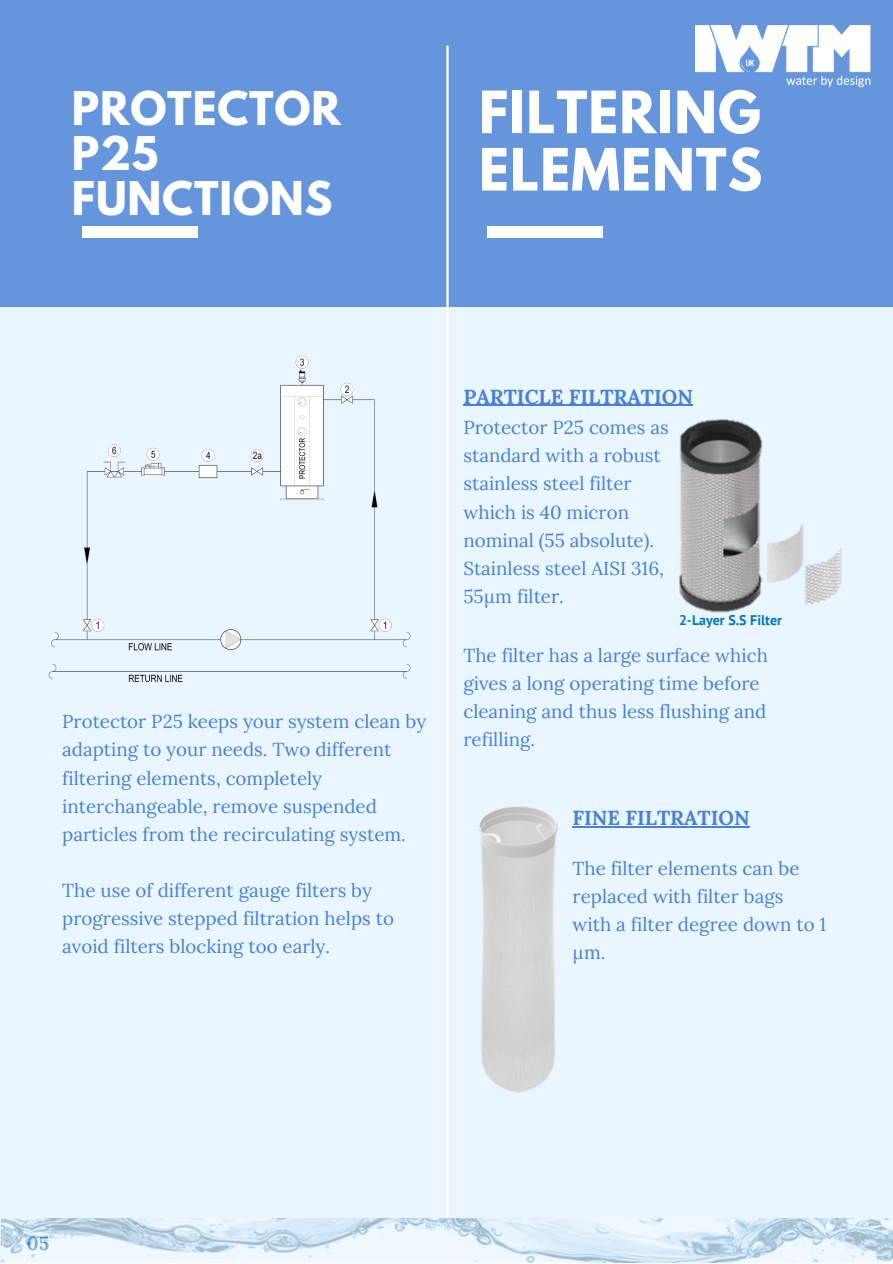
<style>
.page{position:relative;width:893px;height:1264px;background:#fff}
.page>*{position:absolute;margin:0;border:0;box-sizing:border-box;transform-origin:0 0}
.t1{font:700 51.6px/57.3px "League Spartan";letter-spacing:.02em;color:#fff}
.t2{font:700 41.1px/45px "League Spartan";letter-spacing:.02em;color:#fff}
.t3{font:700 20.25px "Lora";color:#4881d6}
.t4{font:18.75px/28px "Lora";color:#4881d6}
.t5{font:700 18.75px "Lora";color:#4881d6}
.t6{font:700 13.95px "PT Sans";color:#0077c0}
</style>
<div class="page">
<div style="left:0;top:0;width:892px;height:1262px;background:#e9f6ff"></div>
<div style="left:0;top:0;width:892px;height:307px;background:#6596dd"></div>
<div style="left:82px;top:226px;width:115px;height:11px;background:#fff"></div>
<img style="left:679px;top:418px;width:163px;height:195px">
<img style="left:479px;top:806px;width:78px;height:287px">
<hr style="left:446px;top:46px;width:2px;height:1169px;background:#fff">
<div style="left:486px;top:226px;width:116px;height:11px;background:#fff"></div>
<img style="left:48px;top:355px;width:363px;height:328px">
<img style="left:695px;top:25px;width:176px;height:63px">
<hr style="left:463px;top:404px;width:230px;height:2px;background:#4881d6">
<hr style="left:572px;top:826px;width:177px;height:1px;background:#4881d6">
<img style="left:1px;top:1218px;width:891px;height:44px">
<h2 class="t2" style="left:72px;top:91px;width:271px">PROTECTOR<br>P25<br>FUNCTIONS</h2>
<h1 class="t1" style="left:479px;top:90px;width:285px">FILTERING<br>ELEMENTS</h1>
<p class="t4" style="left:62px;top:707px;width:365px">Protector P25 keeps your system clean by adapting to your needs. Two different filtering elements, completely interchangeable, remove suspended particles from the recirculating system.</p>
<p class="t4" style="left:62px;top:876px;width:333px">The use of different gauge filters by progressive stepped filtration helps to avoid filters blocking too early.</p>
<p class="t3" style="left:463px;top:383px;width:231px">PARTICLE FILTRATION</p>
<p class="t4" style="left:463px;top:413px;width:207px">Protector P25 comes as standard with a robust stainless steel filter which is 40 micron nominal (55 absolute).<br>Stainless steel AISI 316,<br>55µm filter.</p>
<p class="t6" style="left:679px;top:611px;width:105px">2-Layer S.S Filter</p>
<p class="t4" style="left:463px;top:641px;width:306px">The filter has a large surface which gives a long operating time before cleaning and thus less flushing and refilling.</p>
<p class="t3" style="left:572px;top:804px;width:179px">FINE FILTRATION</p>
<p class="t4" style="left:572px;top:853px;width:255px">The filter elements can be replaced with filter bags with a filter degree down to 1 µm.</p>
<p class="t5" style="left:27px;top:1231px;width:24px">05</p>
</div>
